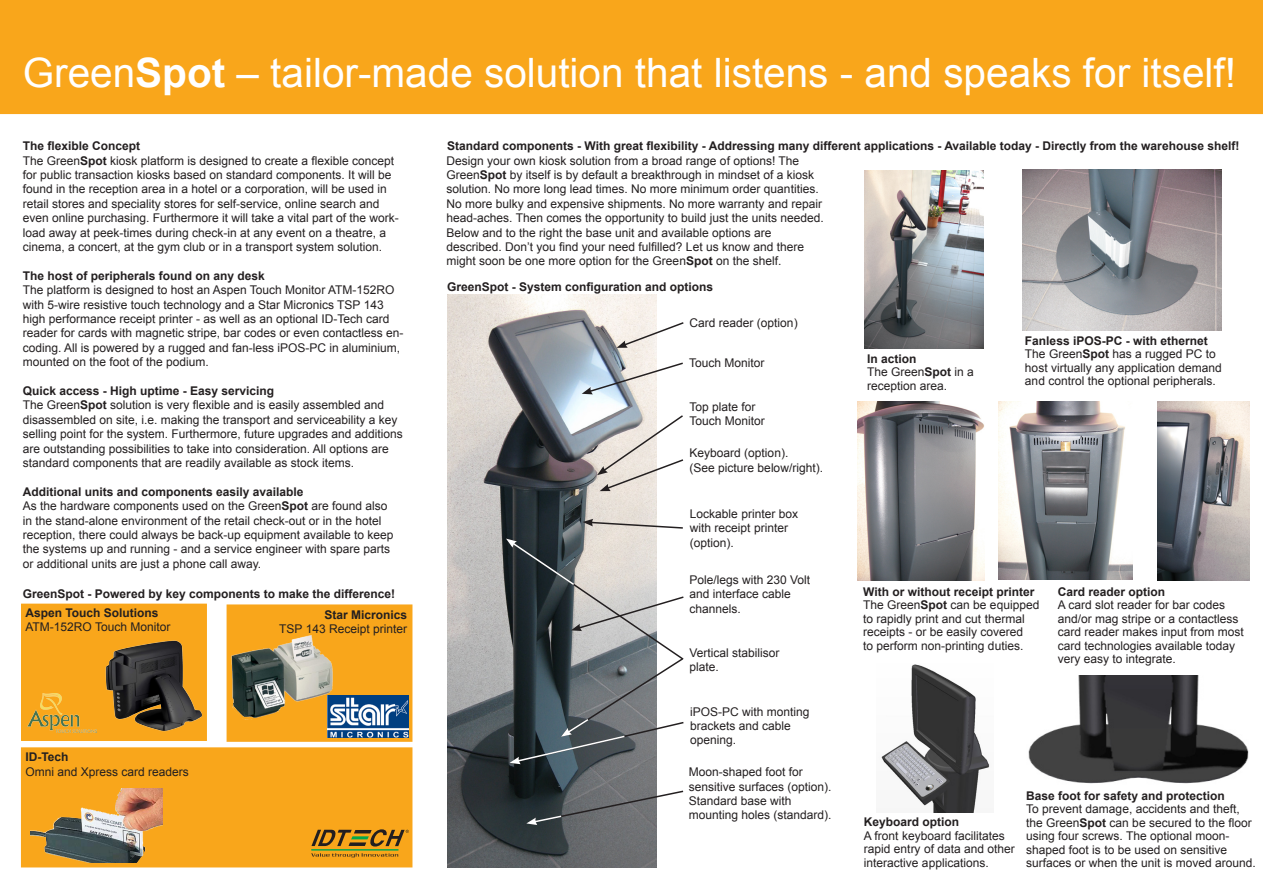
<style>
.page{position:relative;width:1263px;height:893px;background:#fff}
.page>*{position:absolute;margin:0;border:0;box-sizing:border-box;transform-origin:0 0}
.t1{font:40.5px "Arial";color:#fff}
.t2{font:12px/14.4px "Arial";color:#231f20}
.t3{font:700 12px "Arial";color:#231f20}
.s1{font-weight:700}
</style>
<div class="page">
<div style="left:22px;top:748px;width:390px;height:119px;background:#f9a61b"></div>
<div style="left:21px;top:747px;width:391px;height:120px;border:2px solid #f9a61b"></div>
<div style="left:227px;top:605px;width:185px;height:136px;background:#f9a61b"></div>
<div style="left:227px;top:604px;width:185px;height:138px;border:2px solid #f9a61b"></div>
<div style="left:22px;top:604px;width:184px;height:136px;background:#f9a61b"></div>
<div style="left:21px;top:604px;width:186px;height:137px;border:2px solid #f9a61b"></div>
<hr style="left:311px;top:850px;width:87px;height:1px;background:#00a94e">
<svg style="left:311px;top:853px;width:87px;height:4px"></svg>
<svg style="left:311px;top:829px;width:98px;height:17px"></svg>
<img style="left:328px;top:695px;width:81px;height:43px">
<img style="left:28px;top:693px;width:68px;height:39px">
<div style="left:0;top:0;width:1263px;height:114px;background:#f9a61b"></div>
<img style="left:231px;top:635px;width:104px;height:87px">
<img style="left:30px;top:789px;width:133px;height:73px">
<img style="left:105px;top:640px;width:97px;height:91px">
<img style="left:448px;top:295px;width:209px;height:572px">
<svg style="left:583px;top:519px;width:100px;height:10px"></svg>
<svg style="left:582px;top:361px;width:101px;height:33px"></svg>
<svg style="left:617px;top:321px;width:67px;height:27px"></svg>
<svg style="left:597px;top:414px;width:87px;height:77px"></svg>
<img style="left:865px;top:170px;width:118px;height:179px">
<img style="left:1158px;top:401px;width:92px;height:179px">
<img style="left:998px;top:401px;width:134px;height:179px">
<img style="left:857px;top:401px;width:127px;height:179px">
<img style="left:1022px;top:169px;width:199px;height:162px">
<img style="left:881px;top:664px;width:109px;height:148px">
<img style="left:1028px;top:676px;width:221px;height:108px">
<svg style="left:506px;top:538px;width:178px;height:226px;background:#808587"></svg>
<svg style="left:526px;top:789px;width:158px;height:36px"></svg>
<p class="t1" style="left:23px;top:46px;width:1215px">Green<span class="s1">Spot</span> – tailor-made solution that listens - and speaks for itself!</p>
<p class="t3" style="left:23px;top:138px;width:119px">The flexible Concept</p>
<p class="t2" style="left:23px;top:153px;width:378px">The Green<span class="s1">Spot</span> kiosk platform is designed to create a flexible concept for public transaction kiosks based on standard components. It will be found in the reception area in a hotel or a corporation, will be used in retail stores and speciality stores for self-service, online search and even online purchasing. Furthermore it will take a vital part of the work&shy;load away at peek-times during check-in at any event on a theatre, a cinema, a concert, at the gym club or in a transport system solution.</p>
<p class="t3" style="left:23px;top:268px;width:244px">The host of peripherals found on any desk</p>
<p class="t2" style="left:23px;top:283px;width:382px">The platform is designed to host an Aspen Touch Monitor ATM-152RO with 5-wire resistive touch technology and a Star Micronics TSP 143 high performance receipt printer - as well as an optional ID-Tech card reader for cards with magnetic stripe, bar codes or even contactless en&shy;coding. All is powered by a rugged and fan-less iPOS-PC in aluminium, mounted on the foot of the podium.</p>
<p class="t3" style="left:23px;top:383px;width:253px">Quick access - High uptime - Easy servicing</p>
<p class="t2" style="left:23px;top:398px;width:382px">The Green<span class="s1">Spot</span> solution is very flexible and is easily assembled and disassembled on site, i.e. making the transport and serviceability a key selling point for the system. Furthermore, future upgrades and additions are outstanding possibilities to take into consideration. All options are standard components that are readily available as stock items.</p>
<p class="t3" style="left:23px;top:484px;width:282px">Additional units and components easily available</p>
<p class="t2" style="left:23px;top:499px;width:372px">As the hardware components used on the Green<span class="s1">Spot</span> are found also in the stand-alone environment of the retail check-out or in the hotel reception, there could always be back-up equipment available to keep the systems up and running - and a service engineer with spare parts or additional units are just a phone call away.</p>
<p class="t3" style="left:23px;top:586px;width:374px">GreenSpot - Powered by key components to make the difference!</p>
<p class="t3" style="left:26px;top:605px;width:135px">Aspen Touch Solutions</p>
<p class="t2" style="left:26px;top:620px;width:146px">ATM-152RO Touch Monitor</p>
<p class="t3" style="left:26px;top:749px;width:45px">ID-Tech</p>
<p class="t2" style="left:26px;top:764px;width:165px">Omni and Xpress card readers</p>
<p class="t3" style="left:324px;top:606px;width:84px">Star Micronics</p>
<p class="t2" style="left:279px;top:622px;width:129px">TSP 143 Receipt printer</p>
<p class="t3" style="left:447px;top:138px;width:794px">Standard components - With great flexibility - Addressing many different applications - Available today - Directly from the warehouse shelf!</p>
<p class="t2" style="left:446px;top:153px;width:379px">Design your own kiosk solution from a broad range of options! The Green<span class="s1">Spot</span> by itself is by default a breakthrough in mindset of a kiosk solution. No more long lead times. No more minimum order quantities.<br>No more bulky and expensive shipments. No more warranty and repair head-aches. Then comes the opportunity to build just the units needed.<br>Below and to the right the base unit and available options are</p>
<p class="t2" style="left:446px;top:240px;width:359px">described. Don’t you find your need fulfilled? Let us know and there might soon be one more option for the Green<span class="s1">Spot</span> on the shelf.</p>
<p class="t3" style="left:447px;top:279px;width:268px">GreenSpot - System configuration and options</p>
<p class="t2" style="left:690px;top:316px;width:110px">Card reader (option)</p>
<p class="t2" style="left:689px;top:356px;width:77px">Touch Monitor</p>
<p class="t2" style="left:690px;top:399px;width:68px">Top plate for</p>
<p class="t2" style="left:690px;top:414px;width:77px">Touch Monitor</p>
<p class="t2" style="left:690px;top:446px;width:100px">Keyboard (option).</p>
<p class="t2" style="left:690px;top:460px;width:135px">(See picture below/right).</p>
<p class="t2" style="left:690px;top:507px;width:110px">Lockable printer box with receipt printer (option).</p>
<p class="t2" style="left:689px;top:573px;width:122px">Pole/legs with 230 Volt and interface cable channels.</p>
<p class="t2" style="left:689px;top:645px;width:92px">Vertical stabilisor</p>
<p class="t2" style="left:689px;top:660px;width:31px">plate.</p>
<p class="t2" style="left:690px;top:704px;width:121px">iPOS-PC with monting brackets and cable opening.</p>
<p class="t2" style="left:689px;top:765px;width:144px">Moon-shaped foot for sensitive surfaces (option).<br>Standard base with</p>
<p class="t2" style="left:689px;top:808px;width:144px">mounting holes (standard).</p>
<p class="t3" style="left:867px;top:351px;width:51px">In action</p>
<p class="t2" style="left:867px;top:365px;width:108px;line-height:13.5px">The Green<span class="s1">Spot</span> in a reception area.</p>
<p class="t3" style="left:1025px;top:333px;width:184px">Fanless iPOS-PC - with ethernet</p>
<p class="t2" style="left:1025px;top:347px;width:198px;line-height:13.5px">The Green<span class="s1">Spot</span> has a rugged PC to host virtually any application demand and control the optional peripherals.</p>
<p class="t3" style="left:863px;top:583px;width:173px">With or without receipt printer</p>
<p class="t2" style="left:863px;top:598px;width:178px;line-height:13.5px">The Green<span class="s1">Spot</span> can be equipped to rapidly print and cut thermal receipts - or be easily covered</p>
<p class="t2" style="left:863px;top:638px;width:162px">to perform non-printing duties.</p>
<p class="t3" style="left:1058px;top:584px;width:109px">Card reader option</p>
<p class="t2" style="left:1058px;top:599px;width:188px;line-height:13.5px">A card slot reader for bar codes and/or mag stripe or a contactless card reader makes input from most card technologies available today very easy to integrate.</p>
<p class="t3" style="left:864px;top:814px;width:97px">Keyboard option</p>
<p class="t2" style="left:864px;top:829px;width:152px;line-height:13.5px">A front keyboard facilitates rapid entry of data and other interactive applications.</p>
<p class="t3" style="left:1026px;top:787px;width:200px">Base foot for safety and protection</p>
<p class="t2" style="left:1026px;top:802px;width:215px">To prevent damage, accidents and theft,</p>
<p class="t2" style="left:1026px;top:816px;width:231px;line-height:13.5px">the Green<span class="s1">Spot</span> can be secured to the floor using four screws. The optional moon&shy;shaped foot is to be used on sensitive surfaces or when the unit is moved around.</p>
</div>
